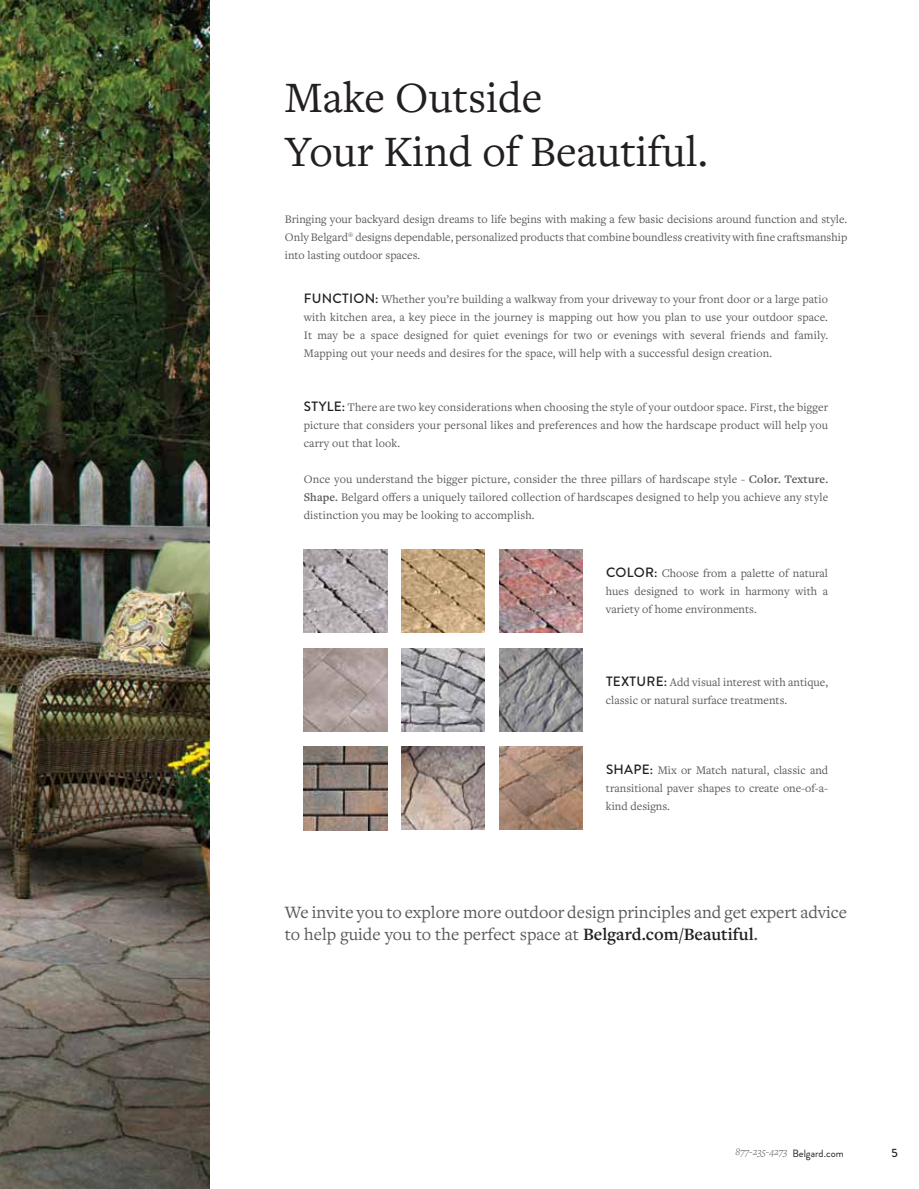
<style>
.page{position:relative;width:919px;height:1189px;background:#fff}
.page>*{position:absolute;margin:0;border:0;box-sizing:border-box;transform-origin:0 0}
.t1{font:45px/54px "Freight Text Pro";color:#231f20}
.t2{font:18px/22.5px "Freight Text Pro";color:#58595b}
.t3{font:12px/18px "Freight Text Pro";color:#58595b;text-align:justify}
.t4{font:500 12px "Brandon Grotesque";color:#231f20}
.t5{font:italic 300 10.5px "Freight Text Pro";color:#58595b}
.s1{font-family:"Brandon Grotesque";font-weight:500;font-size:13.5px;color:#231f20}
.s2{font-weight:600}
.s3{font-weight:600;color:#231f20}
.s4{font-family:"Brandon Grotesque";font-weight:400;font-style:normal;color:#231f20}
</style>
<div class="page">
<img style="left:0;top:0;width:209px;height:1188px">
<img style="left:303px;top:549px;width:84px;height:83px">
<img style="left:303px;top:648px;width:84px;height:83px">
<img style="left:303px;top:746px;width:84px;height:83px">
<img style="left:499px;top:648px;width:83px;height:83px">
<img style="left:401px;top:746px;width:83px;height:83px">
<img style="left:499px;top:549px;width:83px;height:83px">
<img style="left:401px;top:549px;width:83px;height:83px">
<img style="left:401px;top:648px;width:83px;height:83px">
<img style="left:499px;top:746px;width:83px;height:83px">
<h1 class="t1" style="left:285px;top:75px;width:424px">Make Outside<br>Your Kind of Beautiful.</h1>
<p class="t3" style="left:285px;top:211px;width:563px">Bringing your backyard design dreams to life begins with making a few basic decisions around function and style.<br>Only Belgard<sup>®</sup> designs dependable, personalized products that combine boundless creativity with fine craftsmanship into lasting outdoor spaces.</p>
<p class="t3" style="left:303px;top:291px;width:525px"><span class="s1">FUNCTION:</span> Whether you’re building a walkway from your driveway to your front door or a large patio with kitchen area, a key piece in the journey is mapping out how you plan to use your outdoor space.<br>It may be a space designed for quiet evenings for two or evenings with several friends and family.<br>Mapping out your needs and desires for the space, will help with a successful design creation.</p>
<p class="t3" style="left:303px;top:399px;width:525px"><span class="s1">STYLE:</span> There are two key considerations when choosing the style of your outdoor space. First, the bigger picture that considers your personal likes and preferences and how the hardscape product will help you carry out that look.</p>
<p class="t3" style="left:303px;top:471px;width:525px">Once you understand the bigger picture, consider the three pillars of hardscape style - <span class="s2">Color. Texture.<br>Shape.</span> Belgard offers a uniquely tailored collection of hardscapes designed to help you achieve any style distinction you may be looking to accomplish.</p>
<p class="t3" style="left:605px;top:565px;width:223px"><span class="s1">COLOR:</span> Choose from a palette of natural hues designed to work in harmony with a variety of home environments.</p>
<p class="t3" style="left:605px;top:674px;width:223px"><span class="s1">TEXTURE:</span> Add visual interest with antique, classic or natural surface treatments.</p>
<p class="t3" style="left:605px;top:762px;width:224px"><span class="s1">SHAPE:</span> Mix or Match natural, classic and transitional paver shapes to create one-of-a&shy;kind designs.</p>
<h2 class="t2" style="left:285px;top:902px;width:563px">We invite you to explore more outdoor design principles and get expert advice to help guide you to the perfect space at <span class="s3">Belgard.com/Beautiful</span><span class="s2">.</span></h2>
<p class="t5" style="left:735px;top:1144px;width:110px">877-235-4273 <span class="s4">Belgard.com</span></p>
<p class="t4" style="left:891px;top:1145px;width:8px">5</p>
</div>
